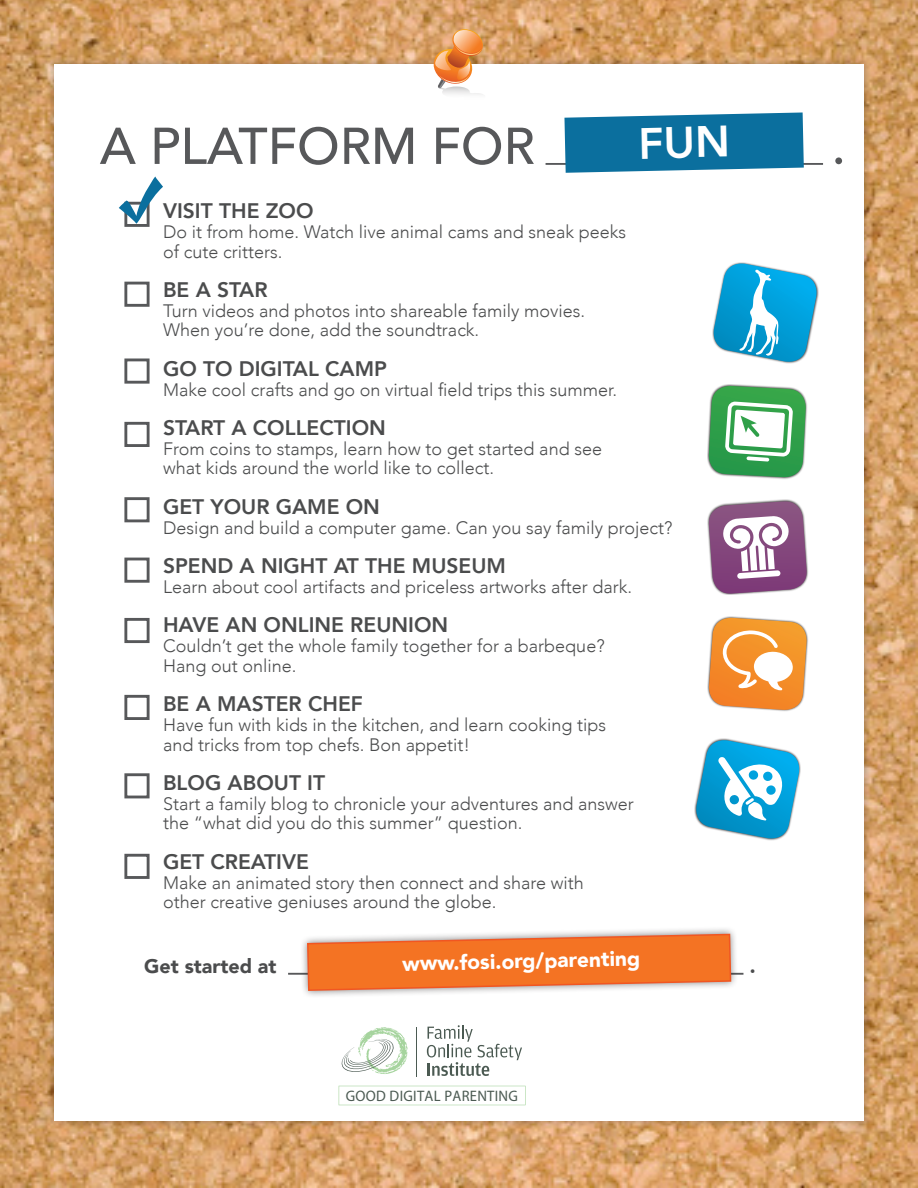
<style>
.page{position:relative;width:918px;height:1188px;background:#fff}
.page>*{position:absolute;margin:0;border:0;box-sizing:border-box;transform-origin:0 0}
.t1{font:500 51.15px "Avenir";color:#57585a}
.Paragraph_Style_1{font:800 21px "Avenir";color:#4b4c4d}
.t2{font:900 21px "Avenir";color:#fff}
.t3{font:900 19.65px "Avenir";color:#4b4c4d}
.Paragraph_Style_1-2{font:300 18px/19.8px "Avenir";color:#4b4c4d}
.t4{font:15.15px "Myriad Pro";letter-spacing:.02em;color:#4b5a52;scale:.96 1}
</style>
<div class="page">
<img style="left:0;top:0;width:918px;height:1188px">
<div style="left:46px;top:57px;width:826px;height:1072px;background:#231f20;opacity:.35"></div>
<div style="left:54px;top:65px;width:810px;height:1056px;background:#fff"></div>
<hr style="left:288px;top:973px;width:455px;height:2px;background:#57585a">
<div style="left:300px;top:926px;width:439px;height:72px;background:#231f20;opacity:.56"></div>
<svg style="left:306px;top:933px;width:426px;height:59px"></svg>
<svg style="left:431px;top:29px;width:56px;height:66px"></svg>
<svg style="left:427px;top:1025px;width:95px;height:51px"></svg>
<hr style="left:416px;top:1027px;width:1px;height:49px;background:#4b5a52">
<svg style="left:341px;top:1027px;width:67px;height:47px"></svg>
<svg style="left:339px;top:1086px;width:187px;height:19px"></svg>
<svg style="left:124px;top:281px;width:26px;height:26px"></svg>
<svg style="left:124px;top:358px;width:26px;height:26px"></svg>
<svg style="left:124px;top:421px;width:26px;height:26px"></svg>
<svg style="left:124px;top:497px;width:26px;height:26px"></svg>
<svg style="left:124px;top:557px;width:26px;height:26px"></svg>
<svg style="left:124px;top:617px;width:26px;height:27px"></svg>
<svg style="left:124px;top:694px;width:26px;height:26px"></svg>
<svg style="left:124px;top:773px;width:26px;height:26px"></svg>
<svg style="left:124px;top:853px;width:26px;height:26px"></svg>
<svg style="left:119px;top:177px;width:44px;height:50px"></svg>
<hr style="left:546px;top:163px;width:277px;height:2px;background:#57585a">
<div style="left:712px;top:261px;width:107px;height:103px;background:#231f20;opacity:.83"></div>
<div style="left:707px;top:384px;width:100px;height:95px;background:#231f20;opacity:.83"></div>
<div style="left:707px;top:616px;width:102px;height:96px;background:#231f20;opacity:.83"></div>
<div style="left:707px;top:500px;width:102px;height:95px;background:#231f20;opacity:.83"></div>
<svg style="left:694px;top:740px;width:107px;height:101px"></svg>
<svg style="left:708px;top:618px;width:100px;height:93px"></svg>
<svg style="left:708px;top:501px;width:100px;height:94px"></svg>
<svg style="left:708px;top:386px;width:99px;height:92px"></svg>
<svg style="left:712px;top:264px;width:107px;height:100px"></svg>
<svg style="left:564px;top:112px;width:240px;height:61px"></svg>
<p class="t1" style="left:100px;top:102px;width:436px">A PLATFORM FOR</p>
<p class="Paragraph_Style_1" style="left:163px;top:194px;width:152px">VISIT THE ZOO</p>
<p class="Paragraph_Style_1-2" style="left:163px;top:222px;width:465px">Do it from home. Watch live animal cams and sneak peeks of cute critters.</p>
<p class="Paragraph_Style_1" style="left:163px;top:273px;width:106px">BE A STAR</p>
<p class="Paragraph_Style_1-2" style="left:163px;top:301px;width:424px">Turn videos and photos into shareable family movies.<br>When you’re done, add the soundtrack.</p>
<p class="Paragraph_Style_1" style="left:163px;top:352px;width:225px">GO TO DIGITAL CAMP</p>
<p class="Paragraph_Style_1-2" style="left:163px;top:379px;width:456px">Make cool crafts and go on virtual field trips this summer.</p>
<p class="Paragraph_Style_1" style="left:163px;top:411px;width:224px">START A COLLECTION</p>
<p class="Paragraph_Style_1-2" style="left:163px;top:439px;width:440px">From coins to stamps, learn how to get started and see what kids around the world like to collect.</p>
<p class="Paragraph_Style_1" style="left:163px;top:490px;width:218px">GET YOUR GAME ON</p>
<p class="Paragraph_Style_1-2" style="left:163px;top:518px;width:511px">Design and build a computer game. Can you say family project?</p>
<p class="Paragraph_Style_1" style="left:163px;top:549px;width:344px">SPEND A NIGHT AT THE MUSEUM</p>
<p class="Paragraph_Style_1-2" style="left:163px;top:577px;width:471px">Learn about cool artifacts and priceless artworks after dark.</p>
<p class="Paragraph_Style_1" style="left:163px;top:608px;width:287px">HAVE AN ONLINE REUNION</p>
<p class="Paragraph_Style_1-2" style="left:163px;top:636px;width:443px">Couldn’t get the whole family together for a barbeque?<br>Hang out online.</p>
<p class="Paragraph_Style_1" style="left:163px;top:687px;width:201px">BE A MASTER CHEF</p>
<p class="Paragraph_Style_1-2" style="left:163px;top:715px;width:445px">Have fun with kids in the kitchen, and learn cooking tips and tricks from top chefs. Bon appetit!</p>
<p class="Paragraph_Style_1" style="left:163px;top:766px;width:164px">BLOG ABOUT IT</p>
<p class="Paragraph_Style_1-2" style="left:163px;top:794px;width:472px">Start a family blog to chronicle your adventures and answer the “what did you do this summer” question.</p>
<p class="Paragraph_Style_1" style="left:163px;top:845px;width:147px">GET CREATIVE</p>
<p class="Paragraph_Style_1-2" style="left:163px;top:872px;width:422px">Make an animated story then connect and share with other creative geniuses around the globe.</p>
<p class="t3" style="left:144px;top:949px;width:134px">Get started at</p>
<p class="t2" style="left:402px;top:945px;width:239px;rotate:-1deg">www.fosi.org/parenting</p>
<p class="t4" style="left:346px;top:1088px;width:181px">GOOD DIGITAL PARENTING</p>
<p class="t3" style="left:750px;top:949px;width:7px">.</p>
<p class="t1" style="left:832px;top:102px;width:16px">.</p>
</div>
